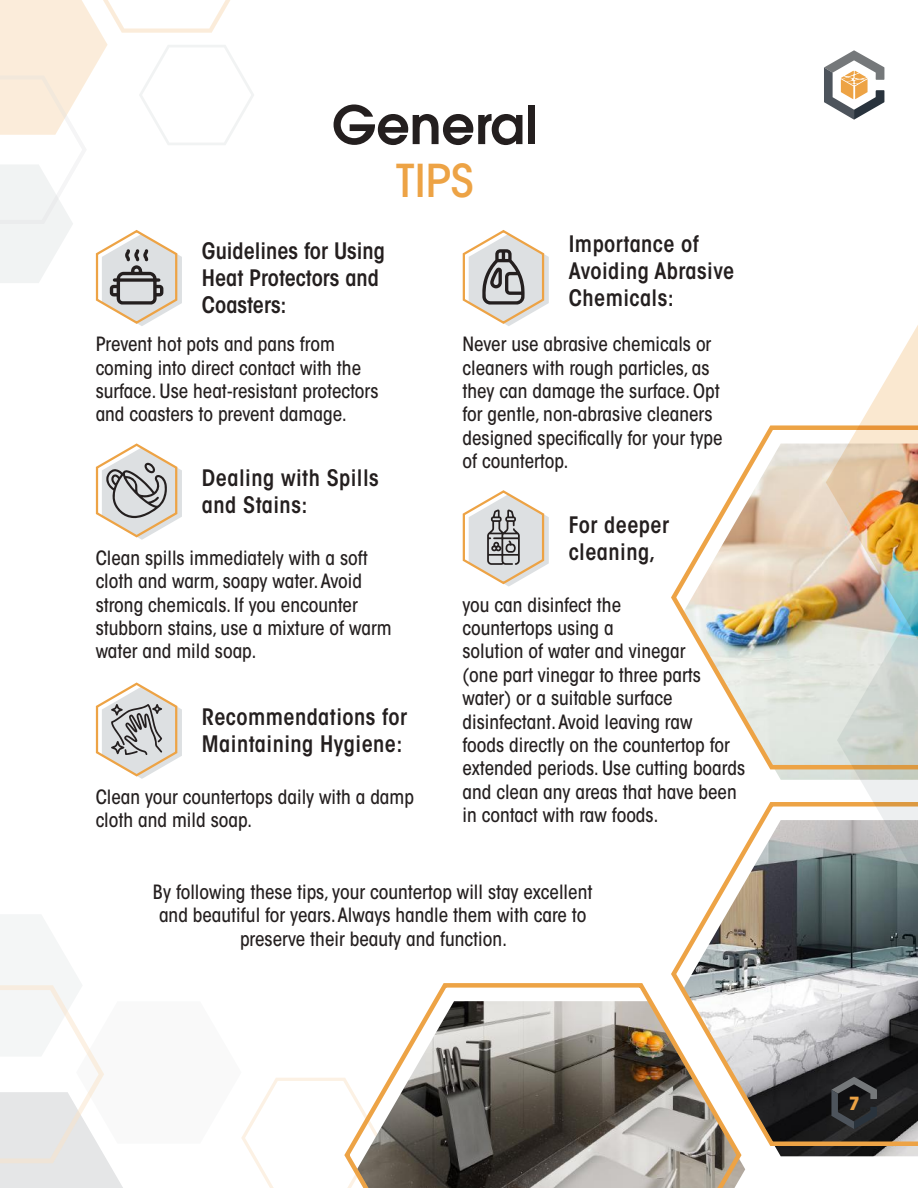
<style>
.page{position:relative;width:918px;height:1188px;background:#fff}
.page>*{position:absolute;margin:0;border:0;box-sizing:border-box;transform-origin:0 0}
.t1{font:600 52.5px "ITC Avant Garde Std";color:#241f1f}
.t2{font:500 45px "ITC Avant Garde Std";color:#eda345}
.t3{font:600 condensed 22.5px/27px "ITC Avant Garde Std";letter-spacing:.02em;color:#241f1f}
.t4{font:600 condensed 22.5px/27px "ITC Avant Garde Std";color:#241f1f}
.t5{font:500 condensed 19.5px/23.4px "ITC Avant Garde Std";color:#241f1f}
.t6{font:700 18px "ITC Avant Garde Std";color:#eda345}
</style>
<div class="page">
<svg style="left:0;top:915px;width:342px;height:273px"></svg>
<svg style="left:671px;top:802px;width:247px;height:346px"></svg>
<svg style="left:671px;top:425px;width:155px;height:347px"></svg>
<svg style="left:342px;top:979px;width:402px;height:209px"></svg>
<svg style="left:462px;top:230px;width:87px;height:96px"></svg>
<svg style="left:462px;top:490px;width:87px;height:97px"></svg>
<svg style="left:95px;top:443px;width:87px;height:97px"></svg>
<svg style="left:95px;top:682px;width:87px;height:97px"></svg>
<svg style="left:824px;top:50px;width:60px;height:70px"></svg>
<svg style="left:831px;top:1077px;width:46px;height:52px;background:#2f3134"></svg>
<img style="left:826px;top:325px;width:92px;height:557px">
<svg style="left:0;top:0;width:254px;height:326px"></svg>
<h1 class="t1" style="left:332px;top:91px;width:207px">General</h1>
<h2 class="t2" style="left:396px;top:151px;width:79px">TIPS</h2>
<p class="t4" style="left:202px;top:237px;width:185px">Guidelines for Using<br>Heat Protectors and<br>Coasters:</p>
<p class="t3" style="left:569px;top:230px;width:167px">Importance of<br>Avoiding Abrasive<br>Chemicals:</p>
<p class="t5" style="left:96px;top:333px;width:284px">Prevent hot pots and pans from coming into direct contact with the surface. Use heat-resistant protectors and coasters to prevent damage.</p>
<p class="t3" style="left:202px;top:465px;width:178px">Dealing with Spills and Stains:</p>
<p class="t5" style="left:96px;top:546px;width:298px">Clean spills immediately with a soft cloth and warm, soapy water. Avoid strong chemicals. If you encounter stubborn stains, use a mixture of warm water and mild soap.</p>
<p class="t3" style="left:202px;top:704px;width:207px">Recommendations for<br>Maintaining Hygiene:</p>
<p class="t5" style="left:96px;top:785px;width:320px">Clean your countertops daily with a damp cloth and mild soap.</p>
<p class="t5" style="left:463px;top:333px;width:261px">Never use abrasive chemicals or cleaners with rough particles, as they can damage the surface. Opt for gentle, non-abrasive cleaners designed specifically for your type of countertop.</p>
<p class="t3" style="left:569px;top:511px;width:102px">For deeper cleaning,</p>
<p class="t5" style="left:463px;top:593px;width:284px">you can disinfect the<br>countertops using a<br>solution of water and vinegar<br>(one part vinegar to three parts water) or a suitable surface disinfectant. Avoid leaving raw<br>foods directly on the countertop for extended periods. Use cutting boards and clean any areas that have been in contact with raw foods.</p>
<p class="t5" style="left:153px;top:880px;width:441px;text-align:center">By following these tips, your countertop will stay excellent and beautiful for years. Always handle them with care to preserve their beauty and function.</p>
<p class="t6" style="left:849px;top:1091px;width:13px">7</p>
</div>
